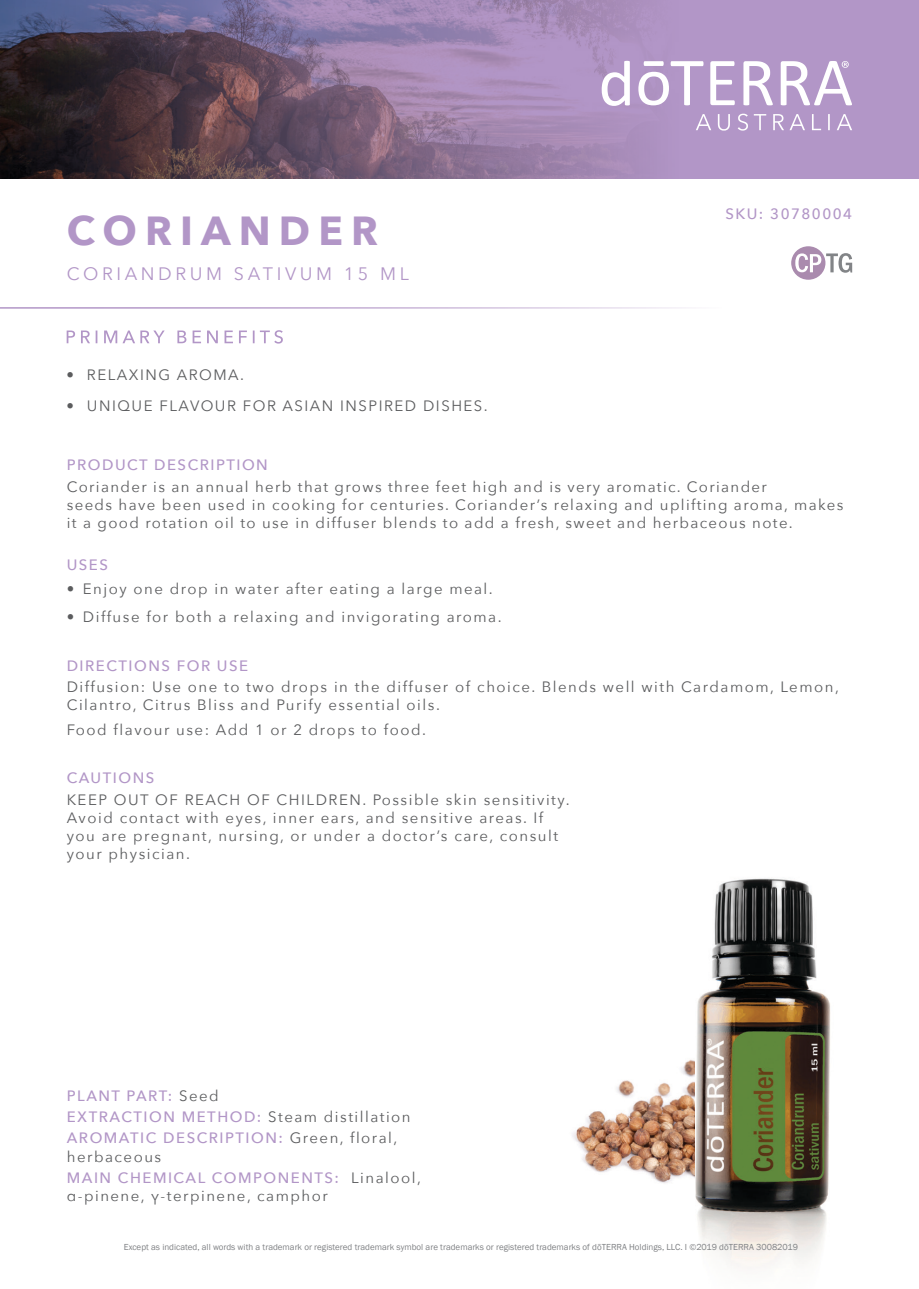
<style>
.page{position:relative;width:919px;height:1289px;background:#fff}
.page>*{position:absolute;margin:0;border:0;box-sizing:border-box;transform-origin:0 0}
.t1{font:700 40.5px "Avenir Next";letter-spacing:.2em;color:#b296c7}
.t2{font:18px "Avenir Next";letter-spacing:.2em;color:#b296c7}
.t3{font:15px/18px "Avenir Next";letter-spacing:.1em;color:#5b5c5e}
.t4{font:500 15px/21.5px "Avenir Next";letter-spacing:.1em;color:#b296c7}
.t5{font:9px "Franklin Gothic";color:#808285}
.s1{font-weight:400;color:#5b5c5e}
</style>
<div class="page">
<img style="left:572px;top:1060px;width:119px;height:123px">
<img style="left:691px;top:878px;width:140px;height:389px">
<svg style="left:0;top:0;width:918px;height:179px;background:#856f90"></svg>
<svg style="left:743px;top:61px;width:29px;height:44px"></svg>
<svg style="left:710px;top:61px;width:24px;height:44px"></svg>
<svg style="left:601px;top:61px;width:28px;height:45px"></svg>
<svg style="left:780px;top:61px;width:71px;height:44px"></svg>
<svg style="left:638px;top:61px;width:65px;height:44px"></svg>
<svg style="left:695px;top:114px;width:157px;height:17px;background:#bfa8d1"></svg>
<hr style="left:0;top:307px;width:852px;height:2px;background:#b296c7">
<svg style="left:67px;top:330px;width:216px;height:13px"></svg>
<svg style="left:791px;top:246px;width:61px;height:34px"></svg>
<h1 class="t1" style="left:67px;top:195px;width:312px">CORIANDER</h1>
<p class="t2" style="left:67px;top:258px;width:343px">CORIANDRUM SATIVUM 15 ML</p>
<p class="t3" style="left:67px;top:365px;width:179px">• RELAXING AROMA.</p>
<p class="t3" style="left:67px;top:396px;width:422px">• UNIQUE FLAVOUR FOR ASIAN INSPIRED DISHES.</p>
<p class="t4" style="left:725px;top:202px;width:128px">SKU: 30780004</p>
<p class="t4" style="left:67px;top:454px;width:203px">PRODUCT DESCRIPTION</p>
<p class="t3" style="left:67px;top:476px;width:778px">Coriander is an annual herb that grows three feet high and is very aromatic. Coriander<br>seeds have been used in cooking for centuries. Coriander’s relaxing and uplifting aroma, makes it a good rotation oil to use in diffuser blends to add a fresh, sweet and herbaceous note.</p>
<p class="t4" style="left:67px;top:553px;width:43px">USES</p>
<p class="t3" style="left:67px;top:579px;width:427px">• Enjoy one drop in water after eating a large meal.</p>
<p class="t3" style="left:67px;top:607px;width:436px">• Diffuse for both a relaxing and invigorating aroma.</p>
<p class="t4" style="left:67px;top:654px;width:183px">DIRECTIONS FOR USE</p>
<p class="t3" style="left:67px;top:677px;width:773px">Diffusion: Use one to two drops in the diffuser of choice. Blends well with Cardamom, Lemon,<br>Cilantro, Citrus Bliss and Purify essential oils.</p>
<p class="t3" style="left:67px;top:719px;width:361px">Food flavour use: Add 1 or 2 drops to food.</p>
<p class="t4" style="left:67px;top:767px;width:89px">CAUTIONS</p>
<p class="t3" style="left:67px;top:790px;width:504px">KEEP OUT OF REACH OF CHILDREN. Possible skin sensitivity.<br>Avoid contact with eyes, inner ears, and sensitive areas. If you are pregnant, nursing, or under a doctor’s care, consult your physician.</p>
<p class="t4" style="left:67px;top:1084px;width:345px">PLANT PART: <span class="s1">Seed<br></span>EXTRACTION METHOD: <span class="s1">Steam distillation<br></span>AROMATIC DESCRIPTION: <span class="s1">Green, floral,</span></p>
<p class="t4" style="left:67px;top:1144px;width:355px"><span class="s1">herbaceous<br></span>MAIN CHEMICAL COMPONENTS: <span class="s1">Linalool,</span></p>
<p class="t3" style="left:67px;top:1185px;width:262px">α-pinene, γ-terpinene, camphor</p>
<p class="t5" style="left:124px;top:1240px;width:675px">Except as indicated, all words with a trademark or registered trademark symbol are trademarks or registered trademarks of dōTERRA Holdings, LLC. I ©2019 dōTERRA 30082019</p>
</div>
